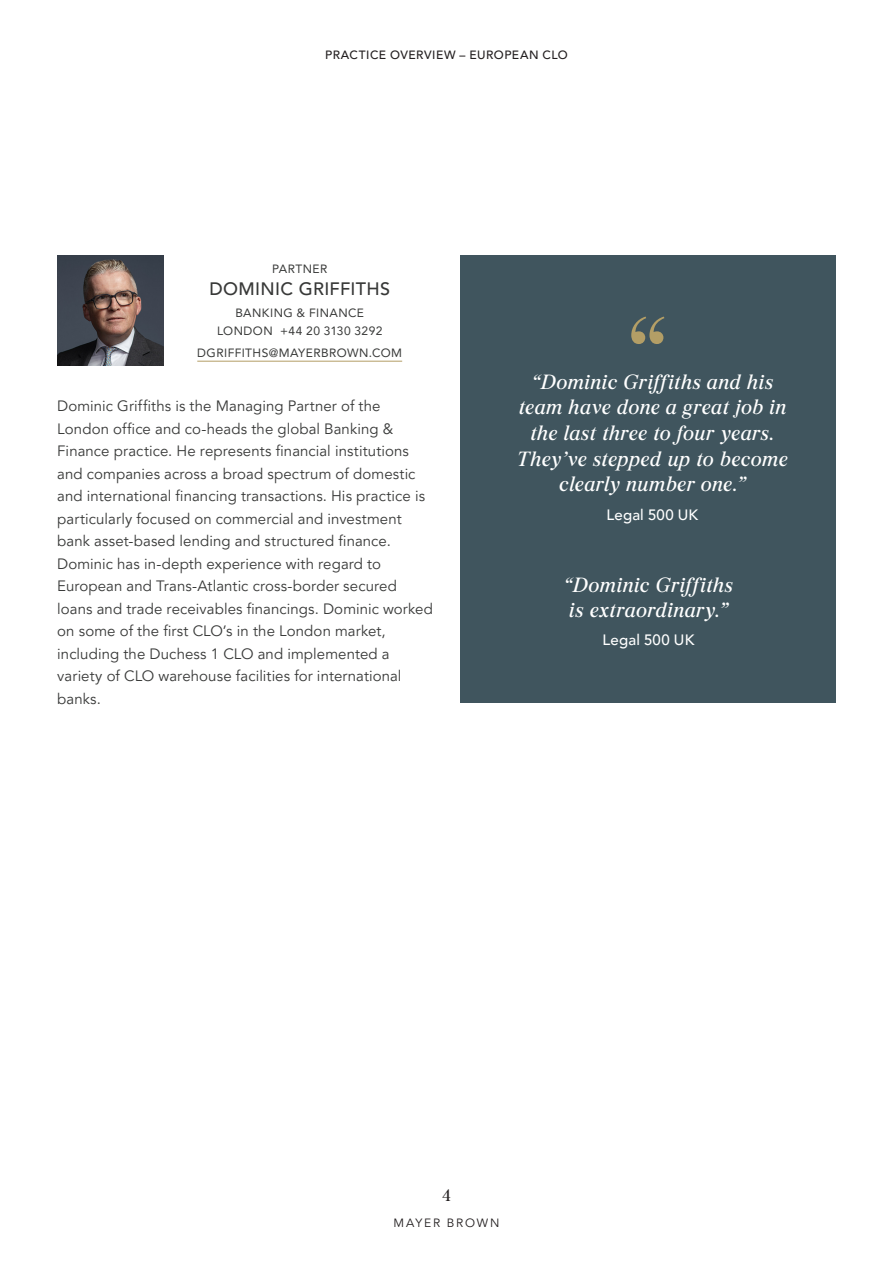
<style>
.page{position:relative;width:893px;height:1263px;background:#fff}
.page>*{position:absolute;margin:0;border:0;box-sizing:border-box;transform-origin:0 0}
.Large_Gold_Quote{font:100.5px "Burgess Pro";color:#b39e66}
.Qiuote_Centered_Burgess{font:italic 20.55px/25.7px "Burgess Pro";letter-spacing:.04em;color:#fff;text-align:center}
.Name_-_Contact{font:500 18px "Avenir LT Pro";letter-spacing:.015em;color:#383938}
.t1{font:16.5px "Burgess Pro";color:#231f20}
.Body_copy{font:15px/22.5px "Avenir LT Pro";letter-spacing:.005em;color:#383938}
.Body_copy_bold{font:500 15px "Avenir LT Pro";letter-spacing:.01em;color:#fff}
.Title_and_Practice_-_Contact{font:12px "Avenir LT Pro";letter-spacing:.035em;color:#383938}
.Title_Large{font:500 12px "Avenir LT Pro";letter-spacing:.04em;color:#231f20}
.Phone_and_Office_-_Contact{font:12px "Avenir LT Pro";letter-spacing:.035em;color:#383938}
.t2{font:12px "Avenir LT Pro";letter-spacing:.15em;color:#231f20}
</style>
<div class="page">
<div style="left:460px;top:255px;width:376px;height:448px;background:#40555e"></div>
<hr style="left:197px;top:361px;width:205px;height:1px;background:#b39e66">
<img style="left:57px;top:255px;width:107px;height:110px">
<p class="Title_Large" style="left:325px;top:47px;width:244px">PRACTICE OVERVIEW – EUROPEAN CLO</p>
<p class="Title_and_Practice_-_Contact" style="left:272px;top:262px;width:57px">PARTNER</p>
<p class="Name_-_Contact" style="left:209px;top:278px;width:182px">DOMINIC GRIFFITHS</p>
<p class="Title_and_Practice_-_Contact" style="left:235px;top:305px;width:130px">BANKING &amp; FINANCE</p>
<p class="Phone_and_Office_-_Contact" style="left:217px;top:323px;width:167px">LONDON +44 20 3130 3292</p>
<p class="Title_and_Practice_-_Contact" style="left:197px;top:345px;width:206px">DGRIFFITHS@MAYERBROWN.COM</p>
<p class="Large_Gold_Quote" style="left:629px;top:292px;width:40px">“</p>
<p class="Body_copy" style="left:57px;top:395px;width:377px">Dominic Griffiths is the Managing Partner of the London office and co-heads the global Banking &amp; Finance practice. He represents financial institutions and companies across a broad spectrum of domestic and international financing transactions. His practice is particularly focused on commercial and investment bank asset-based lending and structured finance.<br>Dominic has in-depth experience with regard to European and Trans-Atlantic cross-border secured loans and trade receivables financings. Dominic worked on some of the first CLO’s in the London market, including the Duchess 1 CLO and implemented a variety of CLO warehouse facilities for international banks.</p>
<p class="Qiuote_Centered_Burgess" style="left:517px;top:369px;width:272px">“Dominic Griffiths and his team have done a great job in the last three to four years.<br>They’ve stepped up to become clearly number one.”</p>
<p class="Body_copy_bold" style="left:606px;top:505px;width:93px">Legal 500 UK</p>
<p class="Qiuote_Centered_Burgess" style="left:564px;top:572px;width:170px;text-align:left">“Dominic Griffiths is extraordinary.”</p>
<p class="Body_copy_bold" style="left:603px;top:631px;width:93px">Legal 500 UK</p>
<p class="t1" style="left:442px;top:1185px;width:10px">4</p>
<p class="t2" style="left:393px;top:1215px;width:108px">MAYER BROWN</p>
</div>
